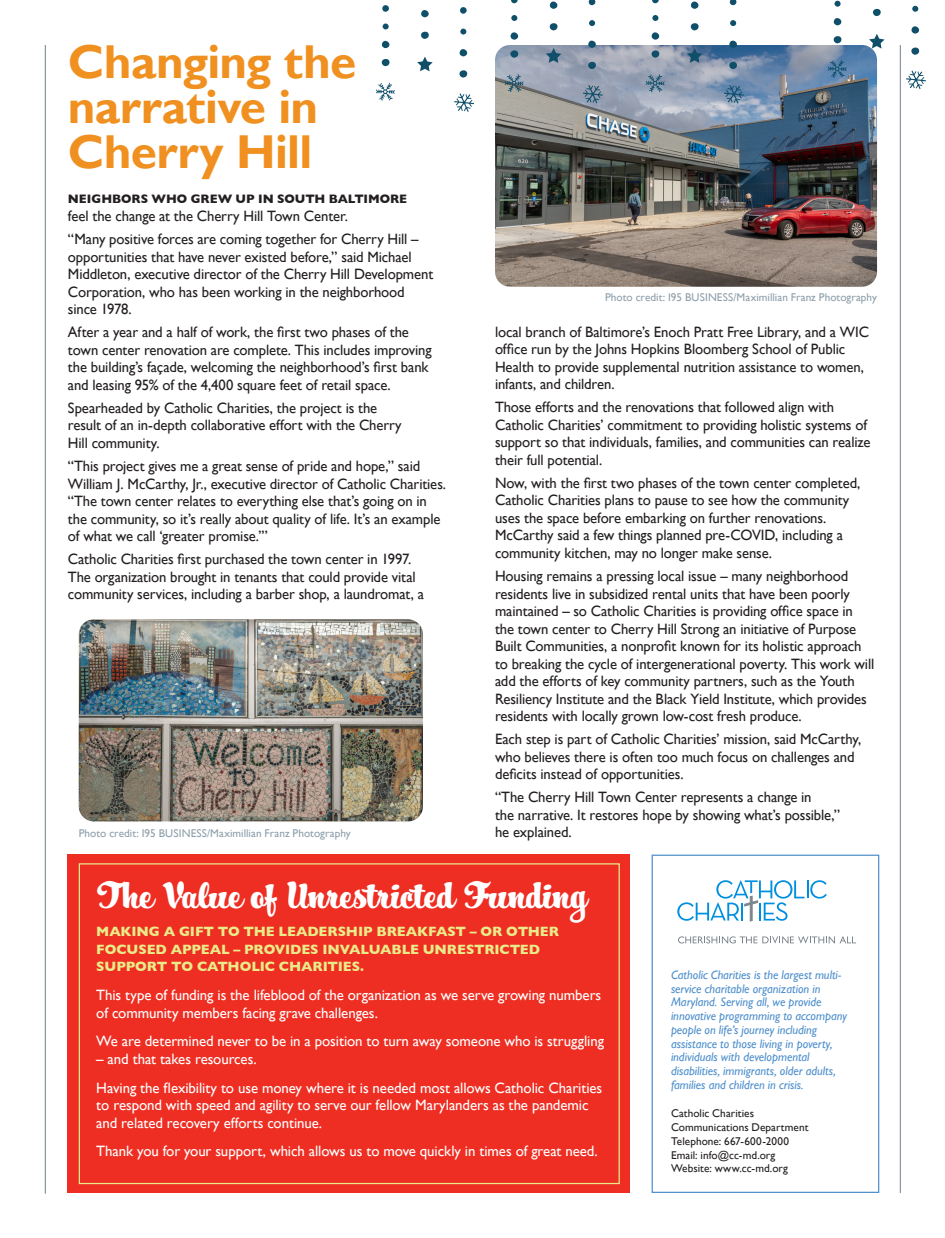
<style>
.page{position:relative;width:945px;height:1238px;background:#fff}
.page>*{position:absolute;margin:0;border:0;box-sizing:border-box;transform-origin:0 0}
.t1{font:700 47.5px/45px "Gill Sans";letter-spacing:-.015em;color:#f09020}
.t2{font:33.75px "Hucklebuck JF";letter-spacing:-.015em;color:#fff}
.t3{font:15px/17.5px "Gill Sans";letter-spacing:-.01em;color:#231f20}
.t4{font:15px/17.5px "Gill Sans";letter-spacing:-.005em;color:#fff}
.t5{font:700 13.75px/17.5px "Gill Sans";letter-spacing:-.01em;color:#e9eb88}
.t6{font:italic 12.5px/13.8px "Gill Sans";color:#5090cc}
.t7{font:700 12.5px "Gill Sans";letter-spacing:-.005em;color:#231f20}
.t8{font:11.25px/13.8px "Gill Sans";color:#231f20}
.t9{font:11.25px "Gill Sans";letter-spacing:.005em;color:#8e9fab}
</style>
<div class="page">
<img style="left:495px;top:45px;width:382px;height:242px">
<img style="left:79px;top:619px;width:344px;height:202px">
<div style="left:68px;top:854px;width:562px;height:338px;background:#ee2e22"></div>
<hr style="left:45px;top:45px;width:1px;height:1148px;background:#727f8a">
<hr style="left:900px;top:45px;width:1px;height:1147px;background:#727f8a">
<div style="left:652px;top:854px;width:227px;height:338px;background:#fff;border:1px solid #5090cc"></div>
<svg style="left:677px;top:880px;width:150px;height:41px"></svg>
<svg style="left:678px;top:936px;width:178px;height:7px"></svg>
<svg style="left:460px;top:7px;width:7px;height:7px"></svg>
<svg style="left:460px;top:29px;width:7px;height:6px"></svg>
<svg style="left:459px;top:49px;width:8px;height:7px"></svg>
<svg style="left:459px;top:70px;width:9px;height:8px"></svg>
<svg style="left:454px;top:93px;width:20px;height:19px"></svg>
<svg style="left:421px;top:10px;width:8px;height:7px"></svg>
<svg style="left:421px;top:32px;width:8px;height:7px"></svg>
<svg style="left:417px;top:57px;width:16px;height:14px"></svg>
<svg style="left:382px;top:5px;width:7px;height:7px"></svg>
<svg style="left:383px;top:23px;width:6px;height:7px"></svg>
<svg style="left:382px;top:41px;width:8px;height:7px"></svg>
<svg style="left:382px;top:59px;width:8px;height:7px"></svg>
<svg style="left:376px;top:82px;width:19px;height:19px"></svg>
<svg style="left:912px;top:6px;width:7px;height:6px"></svg>
<svg style="left:911px;top:26px;width:8px;height:8px"></svg>
<svg style="left:911px;top:47px;width:9px;height:8px"></svg>
<svg style="left:906px;top:71px;width:20px;height:18px"></svg>
<svg style="left:873px;top:9px;width:8px;height:7px"></svg>
<svg style="left:869px;top:34px;width:16px;height:15px"></svg>
<svg style="left:834px;top:1px;width:7px;height:6px"></svg>
<svg style="left:834px;top:18px;width:7px;height:7px"></svg>
<svg style="left:834px;top:36px;width:8px;height:8px"></svg>
<svg style="left:828px;top:60px;width:19px;height:18px"></svg>
<svg style="left:589px;top:0;width:7px;height:5px"></svg>
<svg style="left:589px;top:20px;width:6px;height:6px"></svg>
<svg style="left:588px;top:41px;width:8px;height:7px"></svg>
<svg style="left:588px;top:62px;width:8px;height:7px"></svg>
<svg style="left:583px;top:85px;width:20px;height:18px"></svg>
<svg style="left:550px;top:2px;width:7px;height:7px"></svg>
<svg style="left:550px;top:23px;width:8px;height:8px"></svg>
<svg style="left:546px;top:48px;width:15px;height:15px"></svg>
<svg style="left:511px;top:0;width:7px;height:3px"></svg>
<svg style="left:511px;top:15px;width:7px;height:6px"></svg>
<svg style="left:510px;top:32px;width:8px;height:8px"></svg>
<svg style="left:510px;top:50px;width:9px;height:8px"></svg>
<svg style="left:505px;top:74px;width:19px;height:18px"></svg>
<svg style="left:730px;top:0;width:7px;height:5px"></svg>
<svg style="left:730px;top:20px;width:7px;height:6px"></svg>
<svg style="left:729px;top:41px;width:8px;height:7px"></svg>
<svg style="left:729px;top:62px;width:9px;height:7px"></svg>
<svg style="left:724px;top:85px;width:20px;height:18px"></svg>
<svg style="left:691px;top:2px;width:8px;height:7px"></svg>
<svg style="left:691px;top:23px;width:8px;height:8px"></svg>
<svg style="left:687px;top:48px;width:15px;height:15px"></svg>
<svg style="left:652px;top:0;width:7px;height:3px"></svg>
<svg style="left:652px;top:15px;width:7px;height:6px"></svg>
<svg style="left:651px;top:32px;width:8px;height:8px"></svg>
<svg style="left:651px;top:50px;width:9px;height:8px"></svg>
<svg style="left:646px;top:74px;width:19px;height:18px"></svg>
<p class="t1" style="left:68px;top:41px;width:290px">Changing the narrative in<br>Cherry Hill</p>
<p class="t7" style="left:68px;top:189px;width:341px">NEIGHBORS WHO GREW UP IN SOUTH BALTIMORE</p>
<p class="t3" style="left:68px;top:207px;width:281px">feel the change at the Cherry Hill Town Center.</p>
<p class="t3" style="left:68px;top:230px;width:367px">“Many positive forces are coming together for Cherry Hill – opportunities that have never existed before,” said Michael Middleton, executive director of the Cherry Hill Development Corporation, who has been working in the neighborhood since 1978.</p>
<p class="t3" style="left:68px;top:323px;width:365px">After a year and a half of work, the first two phases of the town center renovation are complete. This includes improving the building’s façade, welcoming the neighborhood’s first bank and leasing 95% of the 4,400 square feet of retail space.</p>
<p class="t3" style="left:68px;top:399px;width:335px">Spearheaded by Catholic Charities, the project is the result of an in-depth collaborative effort with the Cherry<br>Hill community.</p>
<p class="t3" style="left:68px;top:457px;width:380px">“This project gives me a great sense of pride and hope,” said William J. McCarthy, Jr., executive director of Catholic Charities. “The town center relates to everything else that’s going on in the community, so it’s really about quality of life. It’s an example of what we call ‘greater promise.’”</p>
<p class="t3" style="left:68px;top:550px;width:358px">Catholic Charities first purchased the town center in 1997.<br>The organization brought in tenants that could provide vital community services, including a barber shop, a laundromat, a</p>
<p class="t9" style="left:79px;top:826px;width:273px">Photo credit: I95 BUSINESS/Maximillian Franz Photography</p>
<p class="t9" style="left:605px;top:290px;width:273px">Photo credit: I95 BUSINESS/Maximillian Franz Photography</p>
<p class="t3" style="left:495px;top:322px;width:376px">local branch of Baltimore’s Enoch Pratt Free Library, and a WIC office run by the Johns Hopkins Bloomberg School of Public Health to provide supplemental nutrition assistance to women, infants, and children.</p>
<p class="t3" style="left:495px;top:398px;width:377px">Those efforts and the renovations that followed align with Catholic Charities’ commitment to providing holistic systems of support so that individuals, families, and communities can realize their full potential.</p>
<p class="t3" style="left:495px;top:474px;width:367px">Now, with the first two phases of the town center completed, Catholic Charities plans to pause to see how the community uses the space before embarking on further renovations.<br>McCarthy said a few things planned pre-COVID, including a community kitchen, may no longer make sense.</p>
<p class="t3" style="left:495px;top:567px;width:381px">Housing remains a pressing local issue – many neighborhood residents live in subsidized rental units that have been poorly maintained – so Catholic Charities is providing office space in the town center to Cherry Hill Strong an initiative of Purpose Built Communities, a nonprofit known for its holistic approach to breaking the cycle of intergenerational poverty. This work will add the efforts of key community partners, such as the Youth Resiliency Institute and the Black Yield Institute, which provides residents with locally grown low-cost fresh produce.</p>
<p class="t3" style="left:495px;top:730px;width:368px">Each step is part of Catholic Charities’ mission, said McCarthy, who believes there is often too much focus on challenges and deficits instead of opportunities.</p>
<p class="t3" style="left:495px;top:788px;width:347px">“The Cherry Hill Town Center represents a change in<br>the narrative. It restores hope by showing what’s possible,” he explained.</p>
<p class="t2" style="left:96px;top:873px;width:492px">The Value of Unrestricted Funding</p>
<p class="t5" style="left:96px;top:922px;width:464px">MAKING A GIFT TO THE LEADERSHIP BREAKFAST – OR OTHER<br>FOCUSED APPEAL – PROVIDES INVALUABLE UNRESTRICTED<br>SUPPORT TO CATHOLIC CHARITIES.</p>
<p class="t4" style="left:96px;top:986px;width:507px">This type of funding is the lifeblood of the organization as we serve growing numbers of community members facing grave challenges.</p>
<p class="t4" style="left:96px;top:1032px;width:509px">We are determined never to be in a position to turn away someone who is struggling</p>
<p class="t4" style="left:96px;top:1049px;width:162px">– and that takes resources.</p>
<p class="t4" style="left:96px;top:1078px;width:508px">Having the flexibility to use money where it is needed most allows Catholic Charities to respond with speed and agility to serve our fellow Marylanders as the pandemic and related recovery efforts continue.</p>
<p class="t4" style="left:96px;top:1142px;width:503px">Thank you for your support, which allows us to move quickly in times of great need.</p>
<p class="t6" style="left:671px;top:967px;width:178px">Catholic Charities is the largest multi&shy;service charitable organization in Maryland. Serving all, we provide innovative programming to accompany people on life’s journey including assistance to those living in poverty, individuals with developmental disabilities, immigrants, older adults, families and children in crisis.</p>
<p class="t8" style="left:671px;top:1106px;width:139px">Catholic Charities<br>Communications Department<br>Telephone: 667-600-2000<br>Email: info@cc-md.org<br>Website: www.cc-md.org</p>
</div>
